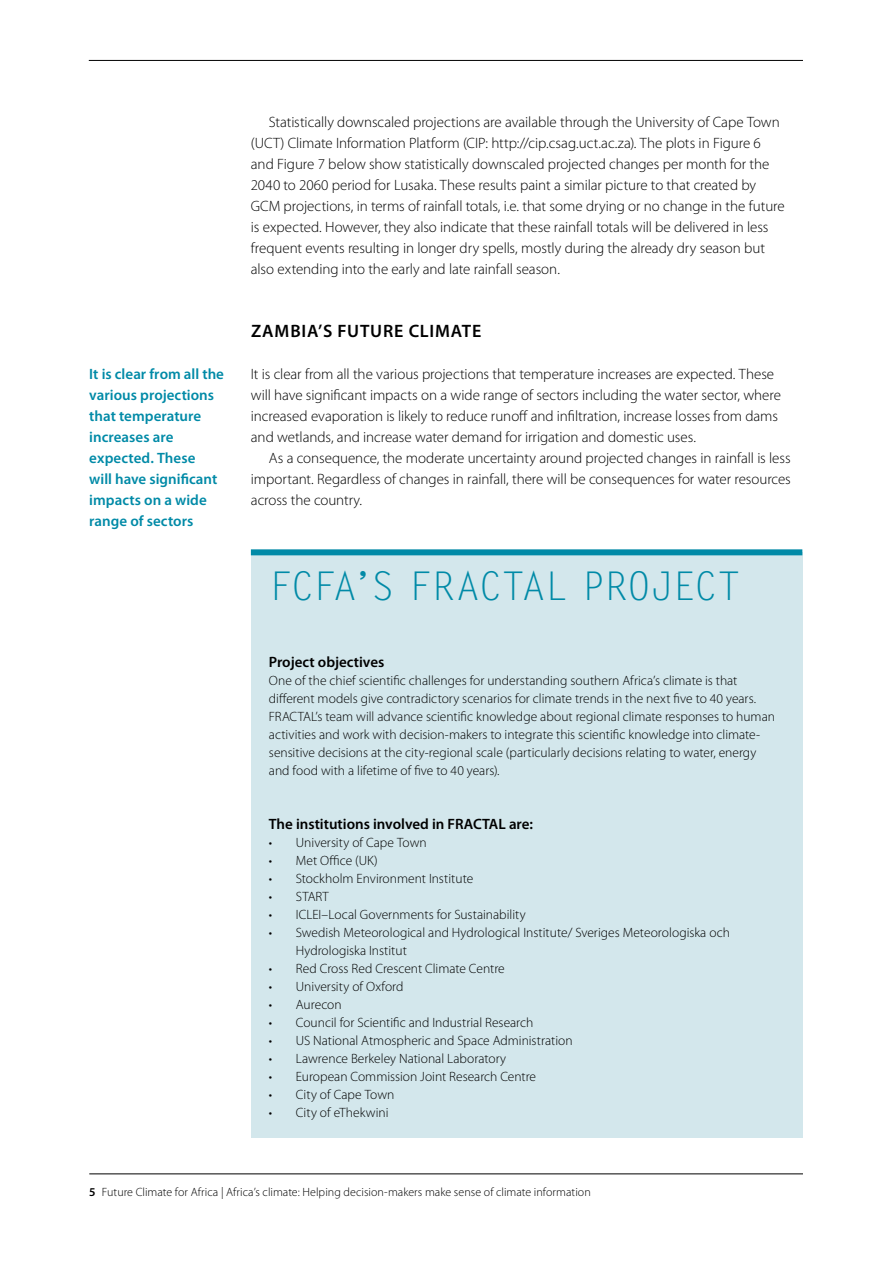
<style>
.page{position:relative;width:893px;height:1263px;background:#fff}
.page>*{position:absolute;margin:0;border:0;box-sizing:border-box;transform-origin:0 0}
.t1{font:39.6px "Letter Gothic Std";letter-spacing:-.035em;color:#008aa7}
.t2{font:600 18px "Myriad Pro";letter-spacing:.045em;color:#000}
.t3{font:300 15px/21px "Myriad Pro";letter-spacing:-.005em;color:#000}
.t4{font:600 15px/21px "Myriad Pro";color:#008aa7}
.t5{font:600 15px "Myriad Pro";color:#000}
.t6{font:300 13.5px/18px "Myriad Pro";color:#000}
.t7{font:300 12px "Myriad Pro";letter-spacing:.005em;color:#000}
.s1{font-weight:600}
</style>
<div class="page">
<hr style="left:89px;top:1173px;width:714px;height:1px;background:#000">
<hr style="left:89px;top:60px;width:714px;height:1px;background:#000">
<div style="left:251px;top:552px;width:551px;height:586px;background:#d3e7ec"></div>
<div style="left:251px;top:549px;width:551px;height:6px;background:#008aa7"></div>
<p class="t4" style="left:89px;top:363px;width:136px">It is clear from all the various projections that temperature increases are expected. These<br>will have significant impacts on a wide range of sectors</p>
<p class="t3" style="left:251px;top:111px;width:535px;text-indent:18px">Statistically downscaled projections are available through the University of Cape Town (UCT) Climate Information Platform (CIP: http://cip.csag.uct.ac.za). The plots in Figure 6 and Figure 7 below show statistically downscaled projected changes per month for the 2040 to 2060 period for Lusaka. These results paint a similar picture to that created by GCM projections, in terms of rainfall totals, i.e. that some drying or no change in the future is expected. However, they also indicate that these rainfall totals will be delivered in less frequent events resulting in longer dry spells, mostly during the already dry season but also extending into the early and late rainfall season.</p>
<p class="t2" style="left:251px;top:319px;width:232px">ZAMBIA’S FUTURE CLIMATE</p>
<p class="t3" style="left:251px;top:363px;width:532px">It is clear from all the various projections that temperature increases are expected. These will have significant impacts on a wide range of sectors including the water sector, where increased evaporation is likely to reduce runoff and infiltration, increase losses from dams and wetlands, and increase water demand for irrigation and domestic uses.</p>
<p class="t3" style="left:251px;top:447px;width:541px;text-align:justify;text-indent:18px">As a consequence, the moderate uncertainty around projected changes in rainfall is less important. Regardless of changes in rainfall, there will be consequences for water resources across the country.</p>
<h1 class="t1" style="left:269px;top:563px;width:473px">FCFA’S FRACTAL PROJECT</h1>
<p class="t5" style="left:269px;top:652px;width:117px">Project objectives</p>
<p class="t6" style="left:269px;top:671px;width:508px">One of the chief scientific challenges for understanding southern Africa’s climate is that different models give contradictory scenarios for climate trends in the next five to 40 years.<br>FRACTAL’s team will advance scientific knowledge about regional climate responses to human activities and work with decision-makers to integrate this scientific knowledge into climate&shy;sensitive decisions at the city-regional scale (particularly decisions relating to water, energy and food with a lifetime of five to 40 years).</p>
<p class="t5" style="left:269px;top:814px;width:266px">The institutions involved in FRACTAL are:</p>
<p class="t6" style="left:269px;top:833px;width:159px">• University of Cape Town</p>
<p class="t6" style="left:269px;top:851px;width:110px">• Met Office (UK)</p>
<p class="t6" style="left:269px;top:869px;width:206px">• Stockholm Environment Institute</p>
<p class="t6" style="left:269px;top:887px;width:61px">• START</p>
<p class="t6" style="left:269px;top:905px;width:258px">• ICLEI–Local Governments for Sustainability</p>
<p class="t6" style="left:296px;top:923px;width:436px;text-indent:-27px">• Swedish Meteorological and Hydrological Institute/ Sveriges Meteorologiska och<br>Hydrologiska Institut</p>
<p class="t6" style="left:269px;top:959px;width:237px">• Red Cross Red Crescent Climate Centre</p>
<p class="t6" style="left:269px;top:977px;width:136px">• University of Oxford</p>
<p class="t6" style="left:269px;top:995px;width:74px">• Aurecon</p>
<p class="t6" style="left:269px;top:1013px;width:266px">• Council for Scientific and Industrial Research</p>
<p class="t6" style="left:269px;top:1031px;width:305px">• US National Atmospheric and Space Administration</p>
<p class="t6" style="left:269px;top:1049px;width:239px">• Lawrence Berkeley National Laboratory</p>
<p class="t6" style="left:269px;top:1067px;width:269px">• European Commission Joint Research Centre</p>
<p class="t6" style="left:269px;top:1085px;width:127px">• City of Cape Town</p>
<p class="t6" style="left:269px;top:1103px;width:121px">• City of eThekwini</p>
<p class="t7" style="left:89px;top:1185px;width:503px"><span class="s1">5</span> Future Climate for Africa | Africa’s climate: Helping decision-makers make sense of climate information</p>
</div>
